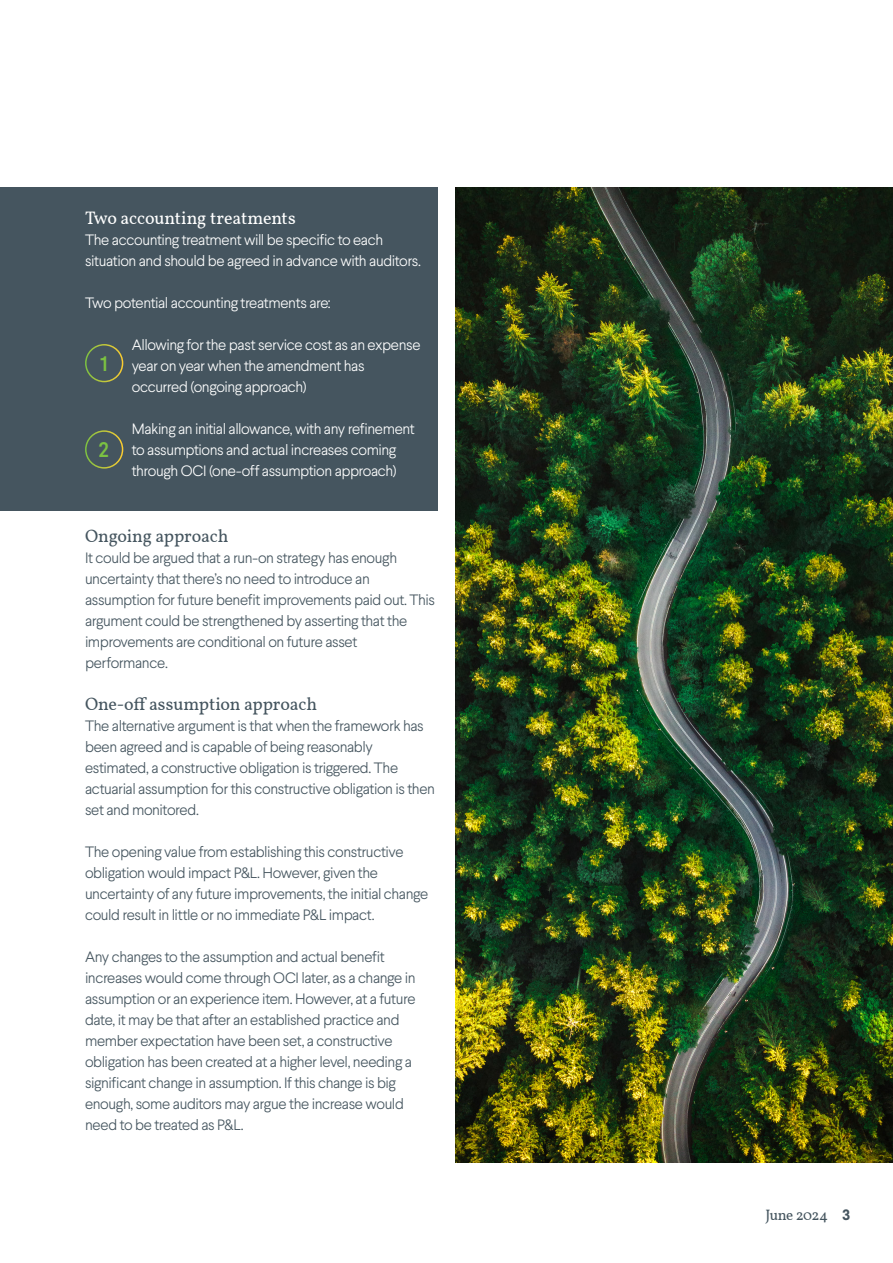
<style>
.page{position:relative;width:893px;height:1263px;background:#fff}
.page>*{position:absolute;margin:0;border:0;box-sizing:border-box;transform-origin:0 0}
.Body_heading_gradient_14pt{font:500 21px "Larsseit";color:#7bc142}
.body_heading{font:18px "Vollkorn";letter-spacing:-.01em;color:#45555f}
.body_heading-2{font:18px "Vollkorn";letter-spacing:-.01em;color:#fff}
.body_copy{font:300 15px/21px "Larsseit";letter-spacing:-.03em;color:#45555f}
.body_copy-2{font:300 15px/21px "Larsseit";letter-spacing:-.03em;color:#fff}
.t1{font:15px "Vollkorn";letter-spacing:-.035em;color:#45555f}
.s1{font-family:"Larsseit";font-weight:700}
</style>
<div class="page">
<div style="left:0;top:187px;width:438px;height:323px;background:#45555f"></div>
<div style="left:85px;top:344px;width:38px;height:38px;border:2px solid #fff;border-radius:50%"></div>
<div style="left:85px;top:430px;width:38px;height:39px;border:2px solid #fff;border-radius:50%"></div>
<img style="left:455px;top:187px;width:438px;height:975px">
<p class="body_heading-2" style="left:85px;top:205px;width:212px">Two accounting treatments</p>
<p class="body_copy-2" style="left:85px;top:229px;width:338px">The accounting treatment will be specific to each situation and should be agreed in advance with auditors.</p>
<p class="body_copy-2" style="left:85px;top:292px;width:247px">Two potential accounting treatments are:</p>
<p class="body_copy-2" style="left:132px;top:334px;width:290px">Allowing for the past service cost as an expense year on year when the amendment has occurred (ongoing approach)</p>
<p class="body_copy-2" style="left:132px;top:418px;width:285px">Making an initial allowance, with any refinement to assumptions and actual increases coming through OCI (one-off assumption approach)</p>
<p class="Body_heading_gradient_14pt" style="left:100px;top:350px;width:9px">1</p>
<p class="Body_heading_gradient_14pt" style="left:99px;top:437px;width:12px">2</p>
<p class="body_heading" style="left:85px;top:523px;width:145px">Ongoing approach</p>
<p class="body_copy" style="left:85px;top:547px;width:352px">It could be argued that a run-on strategy has enough uncertainty that there’s no need to introduce an assumption for future benefit improvements paid out. This argument could be strengthened by asserting that the improvements are conditional on future asset performance.</p>
<p class="body_heading" style="left:85px;top:691px;width:234px">One-off assumption approach</p>
<p class="body_copy" style="left:85px;top:715px;width:351px">The alternative argument is that when the framework has been agreed and is capable of being reasonably estimated, a constructive obligation is triggered. The actuarial assumption for this constructive obligation is then set and monitored.</p>
<p class="body_copy" style="left:85px;top:841px;width:345px">The opening value from establishing this constructive obligation would impact P&amp;L. However, given the uncertainty of any future improvements, the initial change could result in little or no immediate P&amp;L impact.</p>
<p class="body_copy" style="left:85px;top:946px;width:332px">Any changes to the assumption and actual benefit increases would come through OCI later, as a change in assumption or an experience item. However, at a future date, it may be that after an established practice and member expectation have been set, a constructive obligation has been created at a higher level, needing a significant change in assumption. If this change is big enough, some auditors may argue the increase would need to be treated as P&amp;L.</p>
<p class="t1" style="left:765px;top:1204px;width:87px">June 2024 <span class="s1">3</span></p>
</div>
